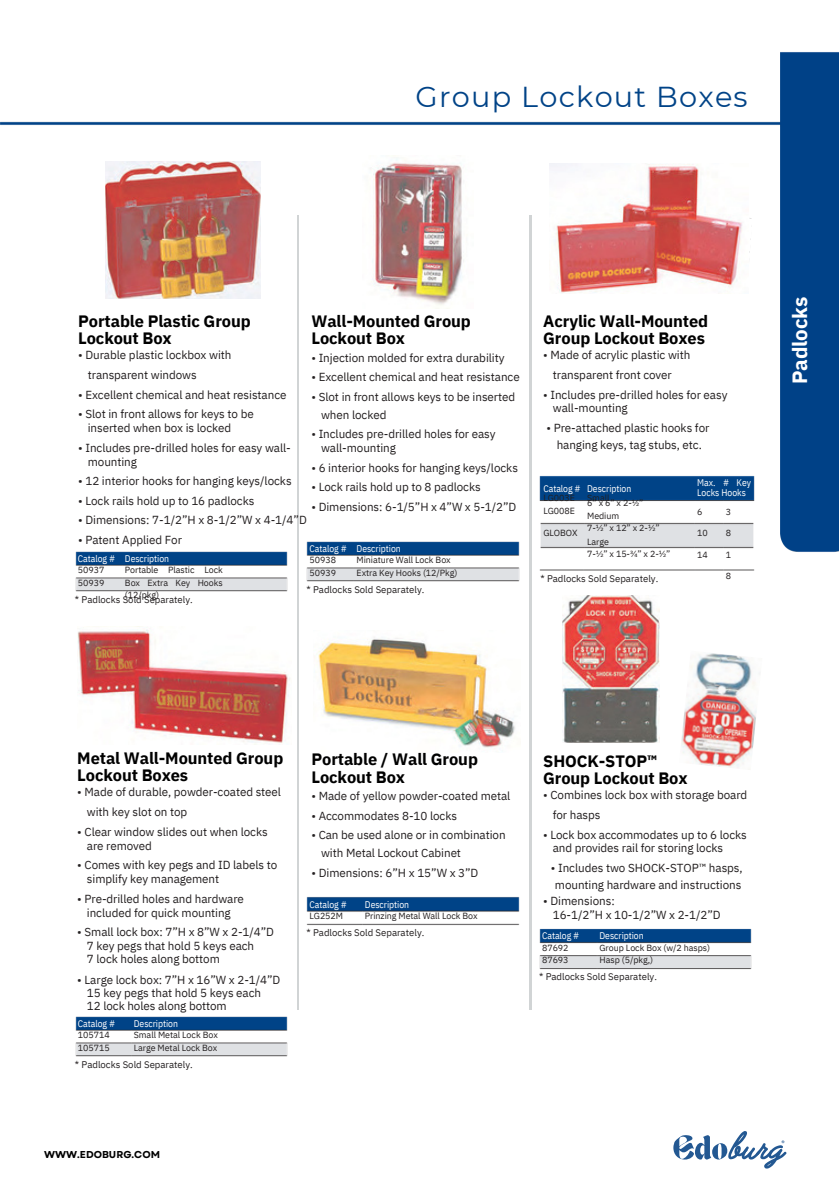
<style>
.page{position:relative;width:839px;height:1191px;background:#fff}
.page>*{position:absolute;margin:0;border:0;box-sizing:border-box;transform-origin:0 0}
.t1{font:28.8px "Montserrat";letter-spacing:.04em;color:#004387}
.t2{font:700 20.6px "IBM Plex Sans";letter-spacing:-.005em;color:#fff}
.t3{font:700 16.4px/17.4px "IBM Plex Sans";letter-spacing:-.005em;color:#000}
.t4{font:11.6px/17.4px "IBM Plex Sans";letter-spacing:-.005em;color:#231f20}
.t5{font:700 10px "Garet";color:#000}
.t6{font:9.6px "IBM Plex Sans";color:#231f20}
.t7{font:9.6px/10.2px "IBM Plex Sans Cond";letter-spacing:-.005em;color:#fff}
.t8{font:9px/12.4px "IBM Plex Sans";letter-spacing:-.005em;color:#231f20}
</style>
<div class="page">
<img style="left:530px;top:559px;width:1px;height:450px">
<img style="left:0;top:52px;width:838px;height:507px">
<img style="left:363px;top:155px;width:111px;height:153px">
<img style="left:550px;top:163px;width:198px;height:131px">
<img style="left:106px;top:162px;width:154px;height:136px">
<img style="left:77px;top:626px;width:213px;height:119px">
<img style="left:317px;top:637px;width:198px;height:113px">
<img style="left:563px;top:595px;width:96px;height:147px">
<img style="left:681px;top:653px;width:76px;height:115px">
<img style="left:68px;top:545px;width:227px;height:47px">
<img style="left:75px;top:1016px;width:213px;height:41px">
<img style="left:300px;top:535px;width:226px;height:47px">
<img style="left:306px;top:897px;width:214px;height:28px">
<img style="left:539px;top:928px;width:213px;height:42px">
<img style="left:533px;top:470px;width:227px;height:37px">
<img style="left:533px;top:517px;width:227px;height:37px">
<img style="left:539px;top:569px;width:216px;height:2px">
<svg style="left:673px;top:1131px;width:113px;height:38px"></svg>
<h4 class="t1" style="left:415px;top:80px;width:333px">Group Lockout Boxes</h4>
<h4 class="t3" style="left:78px;top:312px;width:174px">Portable Plastic Group<br>Lockout Box</h4>
<h4 class="t4" style="left:78px;top:346px;width:155px">• Durable plastic lockbox with</h4>
<h4 class="t3" style="left:311px;top:312px;width:161px">Wall-Mounted Group<br>Lockout Box</h4>
<h4 class="t4" style="left:311px;top:349px;width:195px">• Injection molded for extra durability</h4>
<h4 class="t4" style="left:311px;top:368px;width:210px">• Excellent chemical and heat resistance</h4>
<h4 class="t4" style="left:311px;top:388px;width:205px">• Slot in front allows keys to be inserted</h4>
<p class="t4" style="left:88px;top:366px;width:110px">transparent windows</p>
<p class="t4" style="left:78px;top:386px;width:210px">• Excellent chemical and heat resistance</p>
<p class="t4" style="left:78px;top:405px;width:177px">• Slot in front allows for keys to be</p>
<p class="t4" style="left:88px;top:419px;width:145px">inserted when box is locked</p>
<p class="t4" style="left:78px;top:439px;width:214px">• Includes pre-drilled holes for easy wall-</p>
<p class="t4" style="left:88px;top:453px;width:51px">mounting</p>
<p class="t4" style="left:78px;top:472px;width:215px">• 12 interior hooks for hanging keys/locks</p>
<p class="t4" style="left:78px;top:492px;width:178px">• Lock rails hold up to 16 padlocks</p>
<p class="t4" style="left:78px;top:511px;width:230px">• Dimensions: 7-1/2”H x 8-1/2”W x 4-1/4”D</p>
<p class="t4" style="left:78px;top:531px;width:105px">• Patent Applied For</p>
<p class="t4" style="left:321px;top:406px;width:67px">when locked</p>
<p class="t4" style="left:311px;top:425px;width:186px">• Includes pre-drilled holes for easy</p>
<p class="t4" style="left:321px;top:439px;width:76px">wall-mounting</p>
<p class="t4" style="left:311px;top:459px;width:208px">• 6 interior hooks for hanging keys/locks</p>
<p class="t4" style="left:311px;top:478px;width:171px">• Lock rails hold up to 8 padlocks</p>
<p class="t4" style="left:311px;top:498px;width:206px">• Dimensions: 6-1/5”H x 4”W x 5-1/2”D</p>
<h4 class="t7" style="left:309px;top:543px;width:39px">Catalog #</h4>
<h4 class="t8" style="left:309px;top:554px;width:28px">50938<br>50939</h4>
<h4 class="t7" style="left:356px;top:543px;width:46px">Description</h4>
<h4 class="t8" style="left:356px;top:554px;width:102px">Miniature Wall Lock Box<br>Extra Key Hooks (12/Pkg)</h4>
<h4 class="t7" style="left:78px;top:553px;width:39px">Catalog #</h4>
<h4 class="t8" style="left:78px;top:564px;width:28px">50937<br>50939</h4>
<h4 class="t7" style="left:125px;top:553px;width:46px">Description</h4>
<h4 class="t8" style="left:125px;top:564px;width:99px;text-align:justify">Portable Plastic Lock Box Extra Key Hooks (12/pkg)</h4>
<p class="t6" style="left:306px;top:583px;width:119px">* Padlocks Sold Separately.</p>
<h4 class="t6" style="left:75px;top:593px;width:119px">* Padlocks Sold Separately.</h4>
<p class="t3" style="left:543px;top:312px;width:166px">Acrylic Wall-Mounted<br>Group Lockout Boxes</p>
<p class="t4" style="left:543px;top:346px;width:149px">• Made of acrylic plastic with</p>
<p class="t4" style="left:553px;top:366px;width:120px">transparent front cover</p>
<h6 class="t4" style="left:543px;top:386px;width:186px">• Includes pre-drilled holes for easy</h6>
<h6 class="t4" style="left:553px;top:399px;width:76px">wall-mounting</h6>
<h6 class="t4" style="left:546px;top:419px;width:164px;text-align:center">• Pre-attached plastic hooks for hanging keys, tag stubs, etc.</h6>
<h4 class="t7" style="left:543px;top:484px;width:39px">Catalog #</h4>
<h4 class="t8" style="left:543px;top:491px;width:33px">LG003E</h4>
<h4 class="t8" style="left:543px;top:504px;width:33px">LG008E</h4>
<h4 class="t8" style="left:543px;top:526px;width:36px">GLOBOX</h4>
<h4 class="t7" style="left:587px;top:484px;width:46px">Description</h4>
<p class="t8" style="left:587px;top:491px;width:24px">Small</p>
<p class="t8" style="left:587px;top:496px;width:58px">6” x 6” x 2-1⁄2”</p>
<p class="t8" style="left:587px;top:509px;width:34px">Medium</p>
<p class="t8" style="left:587px;top:522px;width:74px">7-1⁄2” x 12” x 2-1⁄2”</p>
<p class="t8" style="left:587px;top:535px;width:23px">Large</p>
<p class="t8" style="left:587px;top:548px;width:85px">7-1⁄2” x 15-3⁄4” x 2-1⁄2”</p>
<p class="t6" style="left:540px;top:572px;width:119px">* Padlocks Sold Separately.</p>
<h4 class="t7" style="left:697px;top:477px;width:55px">Max. # Key<br>Locks Hooks</h4>
<h6 class="t8" style="left:697px;top:505px;width:7px">6</h6>
<h6 class="t8" style="left:697px;top:527px;width:12px">10</h6>
<h6 class="t8" style="left:697px;top:548px;width:12px">14</h6>
<h4 class="t8" style="left:726px;top:505px;width:7px">3</h4>
<h4 class="t8" style="left:726px;top:527px;width:7px">8</h4>
<h4 class="t8" style="left:726px;top:548px;width:7px">1</h4>
<h4 class="t8" style="left:726px;top:570px;width:7px">8</h4>
<h3 class="t2" style="left:786px;top:384px;width:89px;rotate:-90deg">Padlocks</h3>
<h4 class="t3" style="left:77px;top:749px;width:207px">Metal Wall-Mounted Group<br>Lockout Boxes</h4>
<h4 class="t4" style="left:77px;top:783px;width:205px">• Made of durable, powder-coated steel</h4>
<p class="t4" style="left:87px;top:803px;width:102px">with key slot on top</p>
<p class="t4" style="left:77px;top:823px;width:192px">• Clear window slides out when locks</p>
<p class="t4" style="left:87px;top:836px;width:67px">are removed</p>
<p class="t4" style="left:77px;top:856px;width:201px">• Comes with key pegs and ID labels to</p>
<p class="t4" style="left:87px;top:870px;width:134px">simplify key management</p>
<p class="t4" style="left:77px;top:890px;width:168px">• Pre-drilled holes and hardware</p>
<p class="t4" style="left:87px;top:904px;width:145px">included for quick mounting</p>
<p class="t4" style="left:77px;top:923px;width:198px">• Small lock box: 7”H x 8”W x 2-1/4”D</p>
<p class="t4" style="left:87px;top:940px;width:169px;line-height:12.4px">7 key pegs that hold 5 keys each<br>7 lock holes along bottom</p>
<p class="t4" style="left:77px;top:971px;width:205px">• Large lock box: 7”H x 16”W x 2-1/4”D</p>
<p class="t4" style="left:87px;top:986px;width:176px;line-height:13.4px">15 key pegs that hold 5 keys each<br>12 lock holes along bottom</p>
<h4 class="t7" style="left:78px;top:1018px;width:39px">Catalog #</h4>
<h4 class="t8" style="left:78px;top:1029px;width:33px">105714<br>105715</h4>
<h4 class="t7" style="left:134px;top:1018px;width:46px">Description</h4>
<h4 class="t8" style="left:134px;top:1029px;width:85px">Small Metal Lock Box<br>Large Metal Lock Box</h4>
<p class="t6" style="left:75px;top:1058px;width:119px">* Padlocks Sold Separately.</p>
<p class="t3" style="left:311px;top:751px;width:168px">Portable / Wall Group<br>Lockout Box</p>
<p class="t4" style="left:311px;top:787px;width:200px">• Made of yellow powder-coated metal</p>
<p class="t4" style="left:311px;top:807px;width:147px">• Accommodates 8-10 locks</p>
<p class="t4" style="left:311px;top:826px;width:196px">• Can be used alone or in combination</p>
<p class="t4" style="left:321px;top:844px;width:141px">with Metal Lockout Cabinet</p>
<p class="t4" style="left:311px;top:864px;width:168px">• Dimensions: 6”H x 15”W x 3”D</p>
<h4 class="t7" style="left:309px;top:899px;width:39px">Catalog #</h4>
<h4 class="t8" style="left:309px;top:910px;width:35px">LG252M</h4>
<p class="t7" style="left:365px;top:899px;width:46px">Description</p>
<h6 class="t8" style="left:365px;top:910px;width:114px">Prinzing Metal Wall Lock Box</h6>
<p class="t6" style="left:306px;top:926px;width:119px">* Padlocks Sold Separately.</p>
<h6 class="t3" style="left:543px;top:752px;width:146px">SHOCK-STOP™<br>Group Lockout Box</h6>
<h6 class="t4" style="left:543px;top:786px;width:206px">• Combines lock box with storage board</h6>
<p class="t4" style="left:552px;top:806px;width:49px">for hasps</p>
<p class="t4" style="left:543px;top:826px;width:205px">• Lock box accommodates up to 6 locks</p>
<p class="t4" style="left:552px;top:839px;width:172px">and provides rail for storing locks</p>
<p class="t4" style="left:551px;top:859px;width:193px;text-align:center">• Includes two SHOCK-STOP™ hasps, mounting hardware and instructions</p>
<p class="t4" style="left:543px;top:892px;width:73px">• Dimensions:</p>
<h3 class="t4" style="left:552px;top:906px;width:169px">16-1/2”H x 10-1/2”W x 2-1/2”D</h3>
<p class="t7" style="left:542px;top:931px;width:39px">Catalog #</p>
<p class="t8" style="left:542px;top:941px;width:28px">87692<br>87693</p>
<h4 class="t7" style="left:599px;top:931px;width:46px">Description</h4>
<h6 class="t8" style="left:599px;top:941px;width:112px">Group Lock Box (w/2 hasps)<br>Hasp (5/pkg,)</h6>
<p class="t6" style="left:539px;top:970px;width:119px">* Padlocks Sold Separately.</p>
<h6 class="t5" style="left:44px;top:1147px;width:117px">WWW.EDOBURG.COM</h6>
</div>
